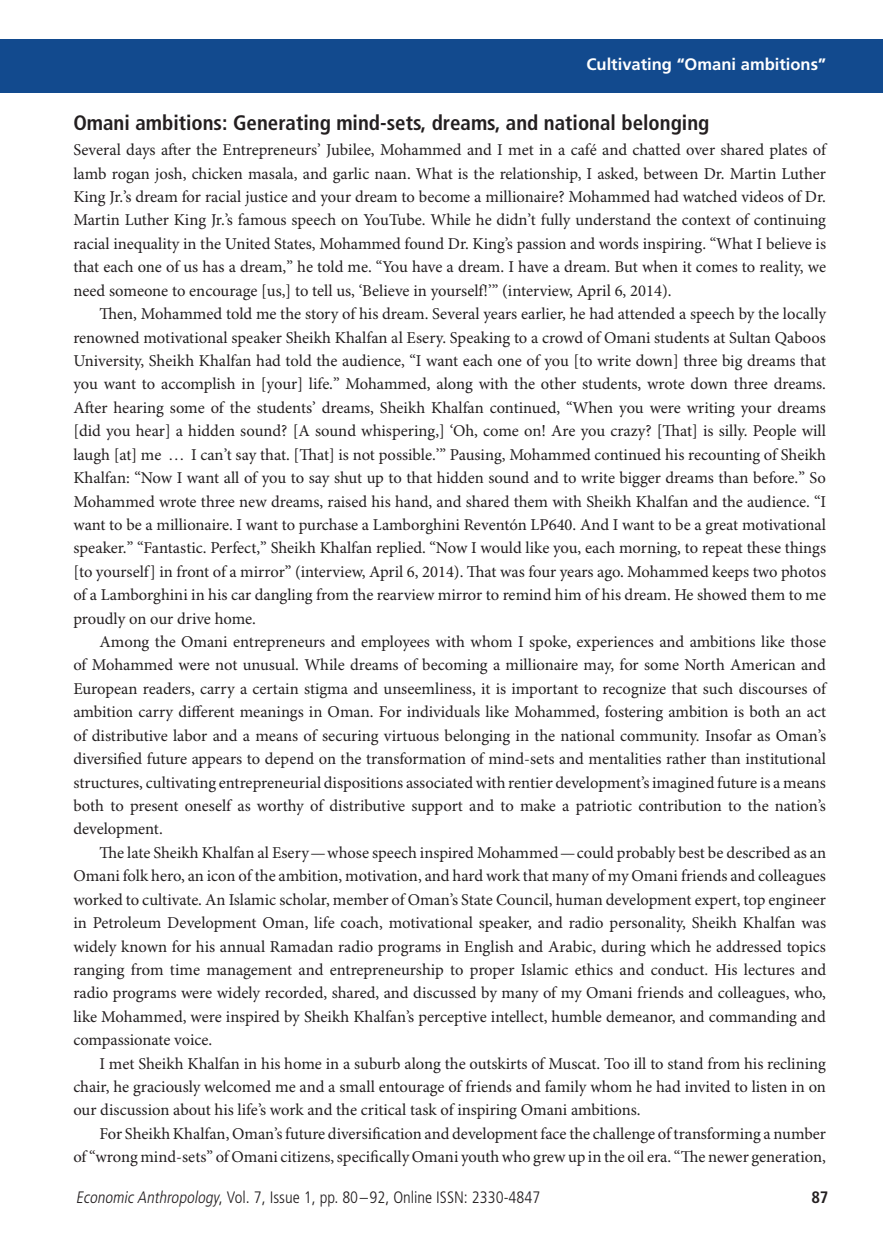
<style>
.page{position:relative;width:883px;height:1260px;background:#fff}
.page>*{position:absolute;margin:0;border:0;box-sizing:border-box;transform-origin:0 0}
.t1{font:700 condensed 21px "Frutiger LT Std";color:#231f20}
.t2{font:16.62px/23.4px "Minion Pro";color:#231f20;text-align:justify}
.t3{font:300 condensed 16.62px "Frutiger LT Std";color:#231f20}
.t4{font:700 16.62px "Frutiger LT Std";color:#fff}
.t5{font:700 condensed 16.62px "Frutiger LT Std";color:#231f20}
.s1{font-family:"STIX Math"}
.s2{font-style:italic}
</style>
<div class="page">
<div style="left:0;top:40px;width:883px;height:53px;background:#124a8e"></div>
<p class="t4" style="left:586px;top:57px;width:241px">Cultivating “Omani ambitions”</p>
<p class="t1" style="left:73px;top:114px;width:638px">Omani ambitions: Generating mind-sets, dreams, and national belonging</p>
<p class="t2" style="left:73px;top:140px;width:754px">Several days after the Entrepreneurs’ Jubilee, Mohammed and I met in a café and chatted over shared plates of lamb rogan josh, chicken masala, and garlic naan. What is the relationship, I asked, between Dr. Martin Luther King Jr.’s dream for racial justice and your dream to become a millionaire? Mohammed had watched videos of Dr.<br>Martin Luther King Jr.’s famous speech on YouTube. While he didn’t fully understand the context of continuing racial inequality in the United States, Mohammed found Dr. King’s passion and words inspiring. “What I believe is that each one of us has a dream,” he told me. “You have a dream. I have a dream. But when it comes to reality, we need someone to encourage [us,] to tell us, ‘Believe in yourself!’” (interview, April 6, 2014).</p>
<p class="t2" style="left:73px;top:304px;width:754px;text-indent:26px">Then, Mohammed told me the story of his dream. Several years earlier, he had attended a speech by the locally renowned motivational speaker Sheikh Khalfan al Esery. Speaking to a crowd of Omani students at Sultan Qaboos University, Sheikh Khalfan had told the audience, “I want each one of you [to write down] three big dreams that you want to accomplish in [your] life.” Mohammed, along with the other students, wrote down three dreams.<br>After hearing some of the students’ dreams, Sheikh Khalfan continued, “When you were writing your dreams [did you hear] a hidden sound? [A sound whispering,] ‘Oh, come on! Are you crazy? [That] is silly. People will laugh [at] me <span class="s1">…</span> I can’t say that. [That] is not possible.’” Pausing, Mohammed continued his recounting of Sheikh Khalfan: “Now I want all of you to say shut up to that hidden sound and to write bigger dreams than before.” So Mohammed wrote three new dreams, raised his hand, and shared them with Sheikh Khalfan and the audience. “I want to be a millionaire. I want to purchase a Lamborghini Reventón LP640. And I want to be a great motivational speaker.” “Fantastic. Perfect,” Sheikh Khalfan replied. “Now I would like you, each morning, to repeat these things [to yourself] in front of a mirror” (interview, April 6, 2014). That was four years ago. Mohammed keeps two photos of a Lamborghini in his car dangling from the rearview mirror to remind him of his dream. He showed them to me proudly on our drive home.</p>
<p class="t2" style="left:73px;top:631px;width:754px;text-indent:26px">Among the Omani entrepreneurs and employees with whom I spoke, experiences and ambitions like those of Mohammed were not unusual. While dreams of becoming a millionaire may, for some North American and European readers, carry a certain stigma and unseemliness, it is important to recognize that such discourses of ambition carry different meanings in Oman. For individuals like Mohammed, fostering ambition is both an act of distributive labor and a means of securing virtuous belonging in the national community. Insofar as Oman’s diversified future appears to depend on the transformation of mind-sets and mentalities rather than institutional structures, cultivating entrepreneurial dispositions associated with rentier development’s imagined future is a means both to present oneself as worthy of distributive support and to make a patriotic contribution to the nation’s development.</p>
<p class="t2" style="left:73px;top:842px;width:754px;text-indent:26px">The late Sheikh Khalfan al Esery—whose speech inspired Mohammed—could probably best be described as an Omani folk hero, an icon of the ambition, motivation, and hard work that many of my Omani friends and colleagues worked to cultivate. An Islamic scholar, member of Oman’s State Council, human development expert, top engineer in Petroleum Development Oman, life coach, motivational speaker, and radio personality, Sheikh Khalfan was widely known for his annual Ramadan radio programs in English and Arabic, during which he addressed topics ranging from time management and entrepreneurship to proper Islamic ethics and conduct. His lectures and radio programs were widely recorded, shared, and discussed by many of my Omani friends and colleagues, who, like Mohammed, were inspired by Sheikh Khalfan’s perceptive intellect, humble demeanor, and commanding and compassionate voice.</p>
<p class="t2" style="left:73px;top:1053px;width:754px;text-indent:26px">I met Sheikh Khalfan in his home in a suburb along the outskirts of Muscat. Too ill to stand from his reclining chair, he graciously welcomed me and a small entourage of friends and family whom he had invited to listen in on our discussion about his life’s work and the critical task of inspiring Omani ambitions.</p>
<p class="t2" style="left:73px;top:1123px;width:754px;text-align:right">For Sheikh Khalfan, Oman’s future diversification and development face the challenge of transforming a number<br>of “wrong mind-sets” of Omani citizens, specifically Omani youth who grew up in the oil era. “The newer generation,</p>
<p class="t3" style="left:76px;top:1190px;width:466px"><span class="s2">EconomicAnthropology</span>, Vol. 7, Issue 1, pp. 80–92, Online ISSN: 2330-4847</p>
<p class="t5" style="left:811px;top:1190px;width:19px">87</p>
</div>
